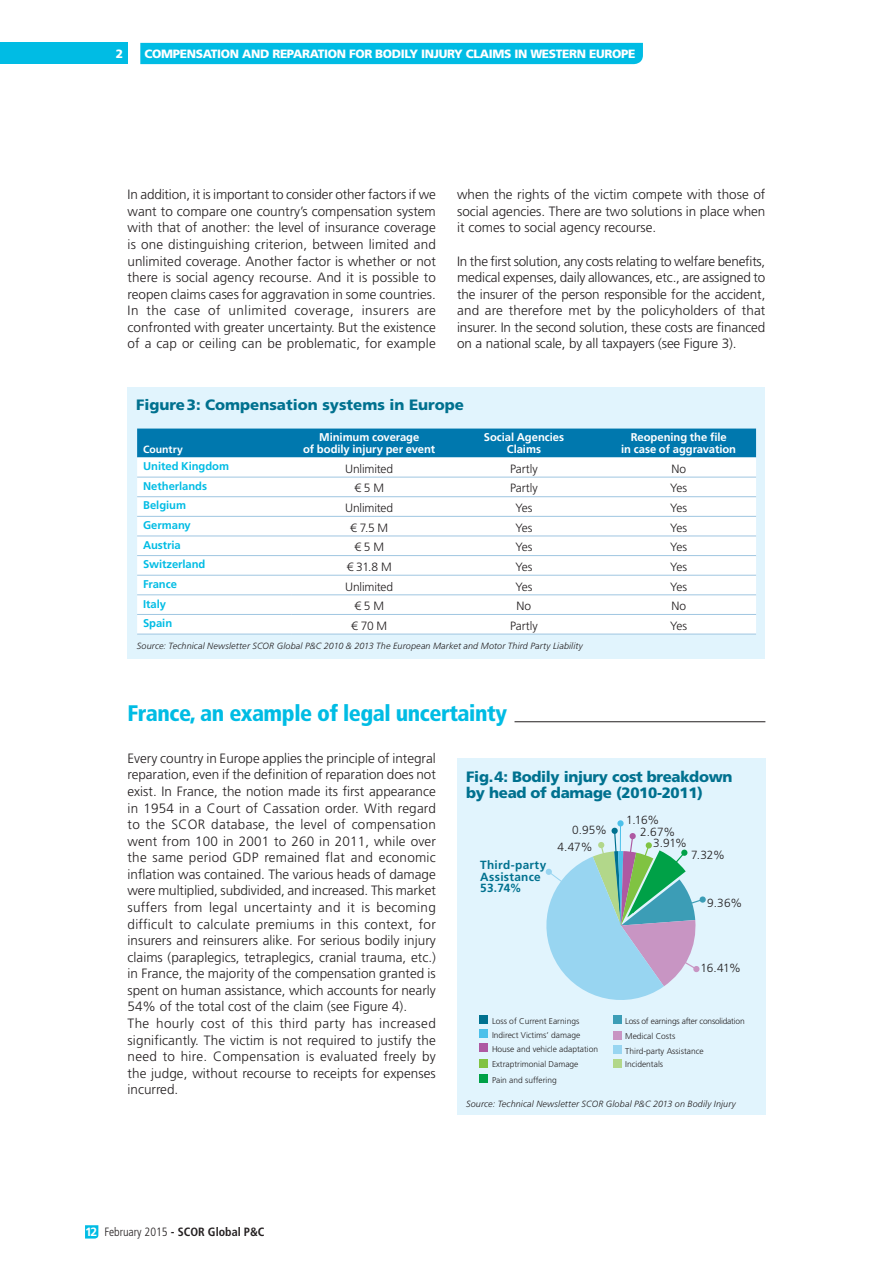
<style>
.page{position:relative;width:893px;height:1263px;background:#fff}
.page>*{position:absolute;margin:0;border:0;box-sizing:border-box;transform-origin:0 0}
.t1{font:900 condensed 22.5px "Frutiger LT Std";letter-spacing:-.02em;color:#00bce4}
.t2{font:900 15px/16.5px "Frutiger LT Std";letter-spacing:-.02em;color:#00718f}
.t3{font:900 15px "Frutiger LT Std";color:#00718f}
.t4{font:300 13.5px/16.5px "Frutiger LT Std";color:#231f20;text-align:justify}
.t5{font:300 12px "Frutiger LT Std";letter-spacing:-.015em;color:#231f20}
.t6{font:900 12px "Frutiger LT Std";letter-spacing:-.03em;color:#fff}
.t7{font:700 condensed 12px "Frutiger LT Std";color:#231f20}
.t8{font:300 11.85px "Frutiger LT Std";letter-spacing:-.01em;color:#231f20}
.t9{font:700 11.85px/11.9px "Frutiger LT Std";letter-spacing:.025em;color:#00718f}
.t10{font:700 11.25px/12px "Frutiger LT Std";letter-spacing:-.005em;color:#fff;text-align:center}
.t11{font:700 11.25px "Frutiger LT Std";letter-spacing:-.005em;color:#00bce4}
.t12{font:700 10.5px "Frutiger LT Std";color:#fff}
.t13{font:italic 300 9px "Frutiger LT Std";letter-spacing:.015em;color:#231f20}
.t14{font:300 8.4px/15.8px "Frutiger LT Std";color:#231f20}
.t15{font:300 8.4px/15.8px "Frutiger LT Std";letter-spacing:-.025em;color:#231f20}
.s1{font-stretch:normal;color:#fff}
.s2{font-weight:300}
</style>
<div class="page">
<div style="left:0;top:43px;width:128px;height:21px;background:#00bce4"></div>
<div style="left:140px;top:43px;width:503px;height:21px;background:#00bce4"></div>
<hr style="left:514px;top:721px;width:251px;height:1px;background:#231f20">
<div style="left:128px;top:387px;width:637px;height:272px;background:#e1f4fd"></div>
<div style="left:137px;top:429px;width:619px;height:28px;background:#0078ae"></div>
<div style="left:137px;top:457px;width:619px;height:177px;background:#fff"></div>
<hr style="left:137px;top:477px;width:619px;height:1px;background:#9fc6e1">
<hr style="left:137px;top:496px;width:619px;height:1px;background:#9fc6e1">
<hr style="left:137px;top:516px;width:619px;height:1px;background:#9fc6e1">
<hr style="left:137px;top:536px;width:619px;height:1px;background:#9fc6e1">
<hr style="left:137px;top:555px;width:619px;height:1px;background:#9fc6e1">
<hr style="left:137px;top:575px;width:619px;height:1px;background:#9fc6e1">
<hr style="left:292px;top:594px;width:464px;height:1px;background:#9fc6e1">
<hr style="left:292px;top:614px;width:464px;height:1px;background:#9fc6e1">
<hr style="left:292px;top:634px;width:464px;height:1px;background:#9fc6e1">
<hr style="left:137px;top:594px;width:155px;height:1px;background:#9fc6e1">
<hr style="left:137px;top:614px;width:155px;height:1px;background:#9fc6e1">
<hr style="left:137px;top:634px;width:155px;height:1px;background:#9fc6e1">
<div style="left:457px;top:758px;width:308px;height:357px;background:#e1f4fd"></div>
<div style="left:699px;top:896px;width:6px;height:7px;background:#3c9db6;border-radius:50%"></div>
<svg style="left:545px;top:820px;width:159px;height:180px"></svg>
<div style="left:480px;top:1015px;width:8px;height:9px;background:#00718f"></div>
<div style="left:480px;top:1043px;width:8px;height:9px;background:#ae59a2"></div>
<div style="left:480px;top:1030px;width:8px;height:8px;background:#4bc0ea"></div>
<div style="left:480px;top:1059px;width:8px;height:8px;background:#80c342"></div>
<div style="left:480px;top:1075px;width:8px;height:8px;background:#00a147"></div>
<div style="left:613px;top:1015px;width:8px;height:9px;background:#3c9db6"></div>
<div style="left:613px;top:1031px;width:8px;height:8px;background:#c895c3"></div>
<div style="left:613px;top:1045px;width:8px;height:8px;background:#98d5f1"></div>
<div style="left:613px;top:1059px;width:8px;height:8px;background:#b2d78a"></div>
<svg style="left:85px;top:1225px;width:13px;height:14px"></svg>
<p class="t6" style="left:116px;top:48px;width:9px">2</p>
<p class="t6" style="left:144px;top:48px;width:492px">COMPENSATION AND REPARATION FOR BODILY INJURY CLAIMS IN WESTERN EUROPE</p>
<p class="t4" style="left:128px;top:187px;width:310px">In addition, it is important to consider other factors if we want to compare one country’s compensation system with that of another: the level of insurance coverage is one distinguishing criterion, between limited and unlimited coverage. Another factor is whether or not there is social agency recourse. And it is possible to reopen claims cases for aggravation in some countries.<br>In the case of unlimited coverage, insurers are confronted with greater uncertainty. But the existence of a cap or ceiling can be problematic, for example</p>
<p class="t4" style="left:457px;top:187px;width:310px">when the rights of the victim compete with those of social agencies. There are two solutions in place when it comes to social agency recourse.</p>
<p class="t4" style="left:457px;top:253px;width:310px">In the first solution, any costs relating to welfare benefits, medical expenses, daily allowances, etc., are assigned to the insurer of the person responsible for the accident, and are therefore met by the policyholders of that insurer. In the second solution, these costs are financed on a national scale, by all taxpayers (see Figure 3).</p>
<p class="t3" style="left:136px;top:398px;width:329px">Figure 3: Compensation systems in Europe</p>
<p class="t12" style="left:143px;top:445px;width:41px">Country</p>
<p class="t10" style="left:303px;top:432px;width:134px">Minimum coverage<br>of bodily injury per event</p>
<p class="t10" style="left:484px;top:432px;width:82px">Social Agencies<br>Claims</p>
<p class="t10" style="left:621px;top:432px;width:116px">Reopening the file<br>in case of aggravation</p>
<p class="t11" style="left:143px;top:461px;width:87px">United Kingdom</p>
<p class="t5" style="left:345px;top:463px;width:49px">Unlimited</p>
<p class="t5" style="left:510px;top:463px;width:29px">Partly</p>
<p class="t5" style="left:671px;top:463px;width:16px">No</p>
<p class="t11" style="left:143px;top:480px;width:66px">Netherlands</p>
<p class="t5" style="left:354px;top:482px;width:31px">€ 5 M</p>
<p class="t5" style="left:510px;top:482px;width:29px">Partly</p>
<p class="t5" style="left:670px;top:482px;width:18px">Yes</p>
<p class="t11" style="left:143px;top:500px;width:44px">Belgium</p>
<p class="t5" style="left:345px;top:502px;width:49px">Unlimited</p>
<p class="t5" style="left:515px;top:502px;width:18px">Yes</p>
<p class="t5" style="left:670px;top:502px;width:18px">Yes</p>
<p class="t11" style="left:143px;top:520px;width:49px">Germany</p>
<p class="t5" style="left:350px;top:522px;width:40px">€ 7.5 M</p>
<p class="t5" style="left:515px;top:522px;width:18px">Yes</p>
<p class="t5" style="left:670px;top:522px;width:18px">Yes</p>
<p class="t11" style="left:143px;top:539px;width:39px">Austria</p>
<p class="t5" style="left:354px;top:541px;width:31px">€ 5 M</p>
<p class="t5" style="left:515px;top:541px;width:18px">Yes</p>
<p class="t5" style="left:670px;top:541px;width:18px">Yes</p>
<p class="t11" style="left:143px;top:559px;width:64px">Switzerland</p>
<p class="t5" style="left:347px;top:561px;width:46px">€ 31.8 M</p>
<p class="t5" style="left:515px;top:561px;width:18px">Yes</p>
<p class="t5" style="left:670px;top:561px;width:18px">Yes</p>
<p class="t11" style="left:143px;top:579px;width:35px">France</p>
<p class="t5" style="left:345px;top:581px;width:49px">Unlimited</p>
<p class="t5" style="left:515px;top:581px;width:18px">Yes</p>
<p class="t5" style="left:670px;top:581px;width:18px">Yes</p>
<p class="t11" style="left:143px;top:598px;width:25px">Italy</p>
<p class="t5" style="left:354px;top:600px;width:31px">€ 5 M</p>
<p class="t5" style="left:516px;top:600px;width:16px">No</p>
<p class="t5" style="left:671px;top:600px;width:16px">No</p>
<p class="t11" style="left:143px;top:618px;width:31px">Spain</p>
<p class="t5" style="left:351px;top:620px;width:37px">€ 70 M</p>
<p class="t5" style="left:510px;top:620px;width:29px">Partly</p>
<p class="t5" style="left:670px;top:620px;width:18px">Yes</p>
<p class="t13" style="left:137px;top:642px;width:447px">Source: Technical Newsletter SCOR Global P&amp;C 2010 &amp; 2013 The European Market and Motor Third Party Liability</p>
<h1 class="t1" style="left:128px;top:703px;width:381px">France, an example of legal uncertainty</h1>
<p class="t4" style="left:128px;top:751px;width:310px;text-align:left">Every country in Europe applies the principle of integral reparation, even if the definition of reparation does not exist. In France, the notion made its first appearance in 1954 in a Court of Cassation order. With regard to the SCOR database, the level of compensation went from 100 in 2001 to 260 in 2011, while over the same period GDP remained flat and economic inflation was contained. The various heads of damage were multiplied, subdivided, and increased. This market suffers from legal uncertainty and it is becoming difficult to calculate premiums in this context, for insurers and reinsurers alike. For serious bodily injury claims (paraplegics, tetraplegics, cranial trauma, etc.) in France, the majority of the compensation granted is spent on human assistance, which accounts for nearly 54% of the total cost of the claim (see Figure 4).<br>The hourly cost of this third party has increased significantly. The victim is not required to justify the need to hire. Compensation is evaluated freely by the judge, without recourse to receipts for expenses incurred.</p>
<p class="t2" style="left:466px;top:769px;width:268px">Fig. 4: Bodily injury cost breakdown by head of damage (2010-2011)</p>
<p class="t8" style="left:640px;top:825px;width:36px">2.67%</p>
<p class="t8" style="left:626px;top:813px;width:35px">1.16%</p>
<p class="t8" style="left:572px;top:823px;width:36px">0.95%</p>
<p class="t8" style="left:653px;top:836px;width:35px">3.91%</p>
<p class="t8" style="left:557px;top:840px;width:37px">4.47%</p>
<p class="t8" style="left:691px;top:848px;width:35px">7.32%</p>
<p class="t9" style="left:480px;top:859px;width:67px">Third-party<br>Assistance<br>53.74%</p>
<p class="t8" style="left:707px;top:896px;width:37px">9.36%</p>
<p class="t8" style="left:700px;top:961px;width:42px">16.41%</p>
<p class="t15" style="left:625px;top:1013px;width:121px">Loss of earnings after consolidation<br>Medical Costs</p>
<p class="t14" style="left:625px;top:1044px;width:80px;line-height:13.8px">Third-party Assistance<br>Incidentals</p>
<p class="t13" style="left:466px;top:1100px;width:271px">Source: Technical Newsletter SCOR Global P&amp;C 2013 on Bodily Injury</p>
<p class="t14" style="left:492px;top:1013px;width:89px">Loss of Current Earnings</p>
<p class="t14" style="left:492px;top:1041px;width:108px">House and vehicle adaptation</p>
<p class="t14" style="left:492px;top:1028px;width:90px">Indirect Victims’ damage</p>
<p class="t14" style="left:492px;top:1057px;width:88px">Extraptrimonial Damage<br>Pain and suffering</p>
<p class="t7" style="left:85px;top:1226px;width:181px"><span class="s1">12</span> <span class="s2">February 2015</span> - SCOR Global P&amp;C</p>
</div>
